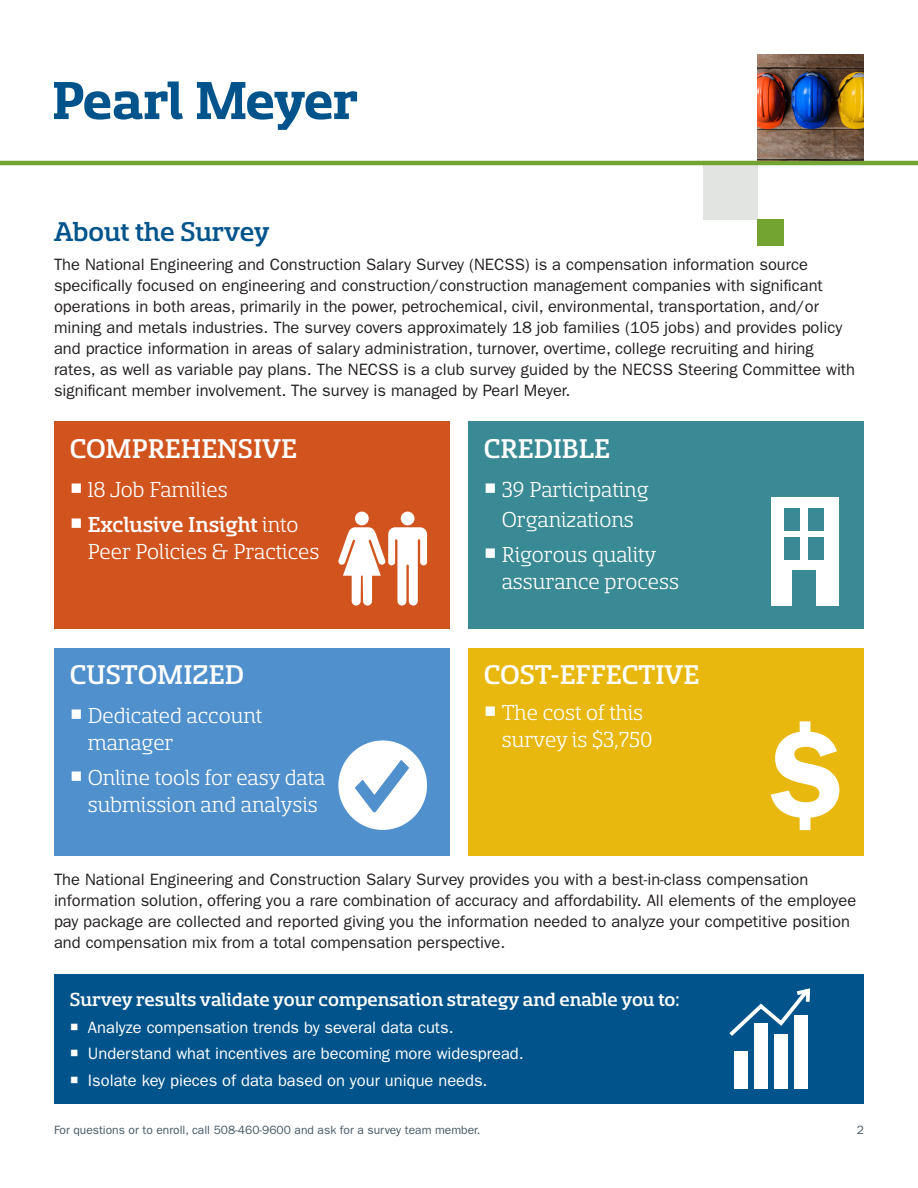
<style>
.page{position:relative;width:918px;height:1188px;background:#fff}
.page>*{position:absolute;margin:0;border:0;box-sizing:border-box;transform-origin:0 0}
.t1{font:600 131.55px "ITC Franklin Gothic Std";color:#fff}
.t2{font:500 30px "Sancoale Slab Norm";color:#fff}
.t3{font:500 30px "Sancoale Slab Norm";color:#00548b}
.t4{font:24px/27px "Sancoale Slab Norm";color:#fff}
.t5{font:500 21px "Sancoale Slab Norm";color:#fff}
.t6{font:16.5px/21px "ITC Franklin Gothic Std";color:#231f20}
.t7{font:16.5px "ITC Franklin Gothic Std";color:#fff}
.t8{font:12px "ITC Franklin Gothic Std";color:#475865}
.s1{font-weight:500}
</style>
<div class="page">
<div style="left:703px;top:165px;width:54px;height:54px;background:#e2e4e2"></div>
<div style="left:757px;top:219px;width:27px;height:27px;background:#73a432"></div>
<svg style="left:54px;top:82px;width:129px;height:38px"></svg>
<svg style="left:197px;top:82px;width:160px;height:48px"></svg>
<hr style="left:0;top:161px;width:918px;height:4px;background:#73a432">
<img style="left:757px;top:55px;width:107px;height:106px">
<div style="left:54px;top:974px;width:810px;height:129px;background:#00548b"></div>
<div style="left:54px;top:422px;width:396px;height:207px;background:#d1541f"></div>
<div style="left:54px;top:648px;width:396px;height:207px;background:#5090cc"></div>
<div style="left:468px;top:648px;width:396px;height:207px;background:#e8b80e"></div>
<div style="left:468px;top:422px;width:396px;height:207px;background:#398a94"></div>
<svg style="left:338px;top:740px;width:89px;height:90px"></svg>
<div style="left:401px;top:512px;width:14px;height:13px;background:#fff;border-radius:50%"></div>
<div style="left:355px;top:512px;width:14px;height:13px;background:#fff;border-radius:50%"></div>
<svg style="left:338px;top:527px;width:89px;height:79px"></svg>
<div style="left:771px;top:497px;width:67px;height:108px;background:#fff"></div>
<div style="left:808px;top:509px;width:16px;height:22px;background:#398a94"></div>
<div style="left:785px;top:537px;width:15px;height:22px;background:#398a94"></div>
<div style="left:808px;top:537px;width:16px;height:22px;background:#398a94"></div>
<div style="left:792px;top:570px;width:24px;height:35px;background:#398a94"></div>
<div style="left:785px;top:509px;width:15px;height:22px;background:#398a94"></div>
<div style="left:734px;top:1051px;width:14px;height:37px;background:#fff"></div>
<div style="left:754px;top:1023px;width:14px;height:65px;background:#fff"></div>
<div style="left:774px;top:1034px;width:14px;height:54px;background:#fff"></div>
<div style="left:794px;top:1015px;width:14px;height:73px;background:#fff"></div>
<svg style="left:729px;top:988px;width:82px;height:48px"></svg>
<hr style="left:917px;top:448px;width:1px;height:44px;background:#73a432">
<p class="t3" style="left:54px;top:217px;width:217px">About the Survey</p>
<p class="t6" style="left:54px;top:255px;width:803px">The National Engineering and Construction Salary Survey (NECSS) is a compensation information source specifically focused on engineering and construction/construction management companies with significant operations in both areas, primarily in the power, petrochemical, civil, environmental, transportation, and/or mining and metals industries. The survey covers approximately 18 job families (105 jobs) and provides policy and practice information in areas of salary administration, turnover, overtime, college recruiting and hiring rates, as well as variable pay plans. The NECSS is a club survey guided by the NECSS Steering Committee with significant member involvement. The survey is managed by Pearl Meyer.</p>
<p class="t2" style="left:70px;top:434px;width:229px">COMPREHENSIVE</p>
<p class="t4" style="left:88px;top:476px;width:142px">18 Job Families</p>
<p class="t4" style="left:88px;top:512px;width:233px"><span class="s1">Exclusive Insight</span> into<br>Peer Policies &amp; Practices</p>
<p class="t2" style="left:484px;top:434px;width:128px">CREDIBLE</p>
<p class="t4" style="left:502px;top:475px;width:148px;line-height:30px">39 Participating<br>Organizations</p>
<p class="t4" style="left:502px;top:542px;width:179px">Rigorous quality assurance process</p>
<p class="t2" style="left:70px;top:660px;width:176px">CUSTOMIZED</p>
<p class="t4" style="left:88px;top:702px;width:176px">Dedicated account manager</p>
<p class="t4" style="left:88px;top:765px;width:239px">Online tools for easy data submission and analysis</p>
<p class="t2" style="left:484px;top:660px;width:217px">COST-EFFECTIVE</p>
<p class="t4" style="left:502px;top:699px;width:152px">The cost of this survey is $3,750</p>
<p class="t1" style="left:766px;top:697px;width:80px">$</p>
<p class="t6" style="left:54px;top:869px;width:804px">The National Engineering and Construction Salary Survey provides you with a best-in-class compensation information solution, offering you a rare combination of accuracy and affordability. All elements of the employee pay package are collected and reported giving you the information needed to analyze your competitive position and compensation mix from a total compensation perspective.</p>
<p class="t5" style="left:70px;top:989px;width:611px">Survey results validate your compensation strategy and enable you to:</p>
<p class="t7" style="left:88px;top:1018px;width:367px">Analyze compensation trends by several data cuts.</p>
<p class="t7" style="left:88px;top:1044px;width:437px">Understand what incentives are becoming more widespread.</p>
<p class="t7" style="left:88px;top:1071px;width:401px">Isolate key pieces of data based on your unique needs.</p>
<p class="t8" style="left:54px;top:1123px;width:428px">For questions or to enroll, call 508-460-9600 and ask for a survey team member.</p>
<p class="t8" style="left:857px;top:1123px;width:9px">2</p>
</div>
